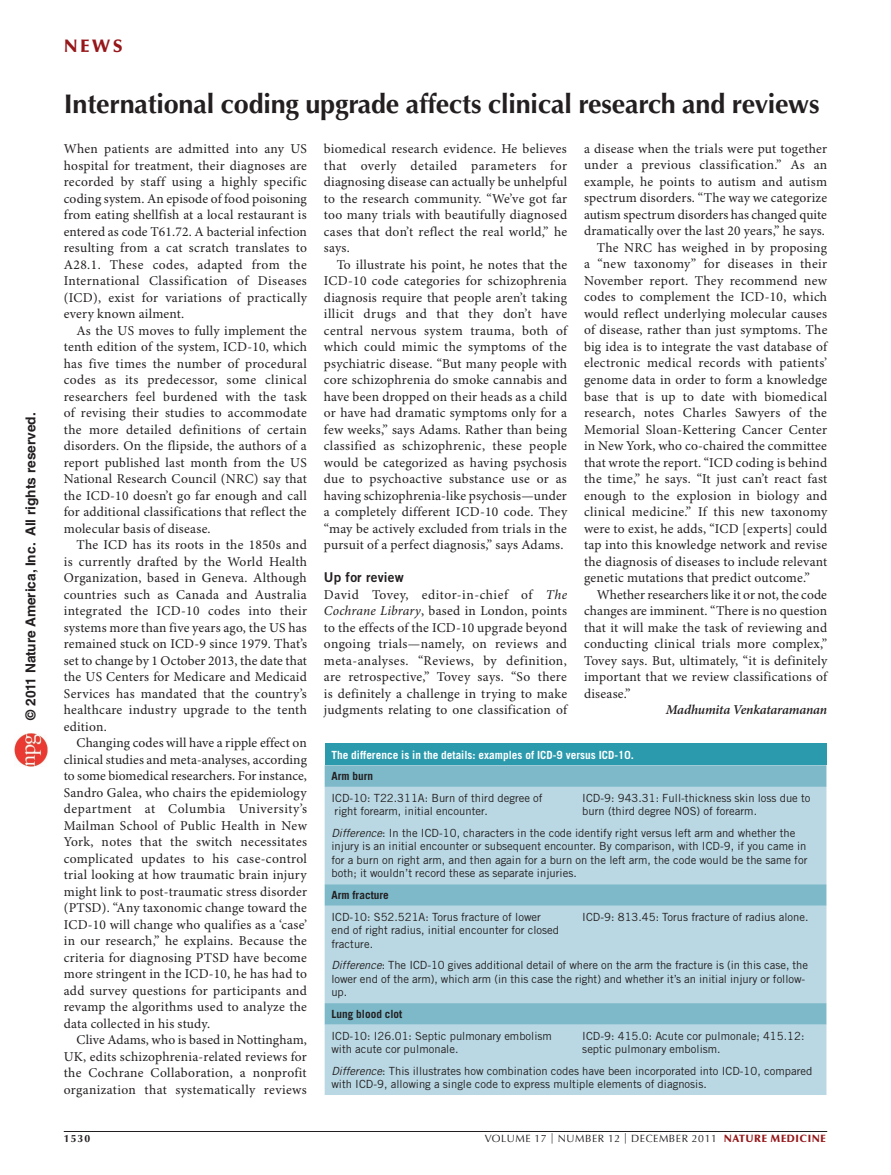
<style>
.page{position:relative;width:891px;height:1175px;background:#fff}
.page>*{position:absolute;margin:0;border:0;box-sizing:border-box;transform-origin:0 0}
.t1{font:700 27px "Optima LT Std";letter-spacing:-.01em;color:#231f20}
.t2{font:900 18px "Optima LT Std";color:#961619}
.t3{font:700 13.65px "Helvetica LT Std";color:#231f20}
.t4{font:13.5px/16.5px "Minion Pro";letter-spacing:.02em;color:#231f20;text-align:justify}
.t5{font:13.5px "Minion Pro";color:#231f20}
.t6{font:italic 600 13.5px "Minion Pro";letter-spacing:-.015em;color:#231f20}
.t7{font:13.5px "Trade Gothic LT Std Bd 2";letter-spacing:.015em;color:#231f20}
.t8{font:11.25px/13.5px "Trade Gothic LT Std";color:#231f20}
.t9{font:700 11.25px "Trade Gothic LT Std";color:#fff}
.t10{font:700 11.25px "Trade Gothic LT Std";color:#231f20}
.t11{font:10.5px "Optima LT Std";letter-spacing:.05em;color:#231f20}
.t12{font:700 10.5px "Optima LT Std";color:#231f20}
.s1{font-style:italic}
.s2{font-weight:900;color:#961619}
</style>
<div class="page">
<hr style="left:64px;top:1131px;width:763px;height:1px;background:#231f20">
<div style="left:325px;top:743px;width:501px;height:22px;background:#2b9aad"></div>
<svg style="left:325px;top:765px;width:501px;height:22px;background:#7fbac9"></svg>
<svg style="left:325px;top:787px;width:501px;height:308px;background:#b0d3df"></svg>
<img style="left:14px;top:733px;width:33px;height:33px">
<p class="t3" style="left:22px;top:719px;width:308px;rotate:-90deg">© 2011 Nature America, Inc. All rights reserved.</p>
<h2 class="t2" style="left:64px;top:36px;width:61px">NEWS</h2>
<h1 class="t1" style="left:64px;top:88px;width:757px">International coding upgrade affects clinical research and reviews</h1>
<p class="t4" style="left:64px;top:141px;width:245px">When patients are admitted into any US hospital for treatment, their diagnoses are recorded by staff using a highly specific coding system. An episode of food poisoning from eating shellfish at a local restaurant is entered as code T61.72. A bacterial infection resulting from a cat scratch translates to A28.1. These codes, adapted from the International Classification of Diseases (ICD), exist for variations of practically every known ailment.</p>
<p class="t4" style="left:64px;top:323px;width:245px;text-indent:13px">As the US moves to fully implement the tenth edition of the system, ICD-10, which has five times the number of procedural codes as its predecessor, some clinical researchers feel burdened with the task of revising their studies to accommodate the more detailed definitions of certain disorders. On the flipside, the authors of a report published last month from the US National Research Council (NRC) say that the ICD-10 doesn’t go far enough and call for additional classifications that reflect the molecular basis of disease.</p>
<p class="t4" style="left:64px;top:537px;width:245px;text-indent:13px">The ICD has its roots in the 1850s and is currently drafted by the World Health Organization, based in Geneva. Although countries such as Canada and Australia integrated the ICD-10 codes into their systems more than five years ago, the US has remained stuck on ICD-9 since 1979. That’s set to change by 1 October 2013, the date that the US Centers for Medicare and Medicaid Services has mandated that the country’s healthcare industry upgrade to the tenth edition.</p>
<p class="t4" style="left:64px;top:735px;width:245px;text-indent:13px">Changing codes will have a ripple effect on clinical studies and meta-analyses, according to some biomedical researchers. For instance, Sandro Galea, who chairs the epidemiology department at Columbia University’s Mailman School of Public Health in New York, notes that the switch necessitates complicated updates to his case-control trial looking at how traumatic brain injury might link to post-traumatic stress disorder (PTSD). “Any taxonomic change toward the ICD-10 will change who qualifies as a ‘case’ in our research,” he explains. Because the criteria for diagnosing PTSD have become more stringent in the ICD-10, he has had to add survey questions for participants and revamp the algorithms used to analyze the data collected in his study.</p>
<p class="t4" style="left:64px;top:1032px;width:245px;text-indent:13px">Clive Adams, who is based in Nottingham, UK, edits schizophrenia-related reviews for the Cochrane Collaboration, a nonprofit organization that systematically reviews</p>
<p class="t4" style="left:584px;top:141px;width:245px">a disease when the trials were put together</p>
<p class="t4" style="left:584px;top:157px;width:245px">under a previous classification.” As an</p>
<p class="t4" style="left:584px;top:174px;width:244px">example, he points to autism and autism</p>
<p class="t4" style="left:584px;top:190px;width:245px">spectrum disorders. “The way we categorize</p>
<p class="t5" style="left:584px;top:206px;width:244px">autism spectrum disorders has changed quite</p>
<p class="t4" style="left:584px;top:223px;width:242px">dramatically over the last 20 years,” he says.</p>
<p class="t4" style="left:597px;top:240px;width:232px">The NRC has weighed in by proposing</p>
<p class="t4" style="left:584px;top:256px;width:245px">a “new taxonomy” for diseases in their</p>
<p class="t4" style="left:584px;top:273px;width:245px">November report. They recommend new</p>
<p class="t4" style="left:584px;top:289px;width:245px">codes to complement the ICD-10, which</p>
<p class="t4" style="left:584px;top:306px;width:244px">would reflect underlying molecular causes</p>
<p class="t4" style="left:584px;top:322px;width:245px">of disease, rather than just symptoms. The</p>
<p class="t4" style="left:584px;top:339px;width:244px">big idea is to integrate the vast database of</p>
<p class="t4" style="left:584px;top:355px;width:245px">electronic medical records with patients’</p>
<p class="t4" style="left:584px;top:372px;width:245px">genome data in order to form a knowledge</p>
<p class="t4" style="left:584px;top:388px;width:245px">base that is up to date with biomedical</p>
<p class="t4" style="left:584px;top:405px;width:244px">research, notes Charles Sawyers of the</p>
<p class="t4" style="left:584px;top:421px;width:245px">Memorial Sloan-Kettering Cancer Center</p>
<p class="t4" style="left:584px;top:438px;width:244px">in New York, who co-chaired the committee</p>
<p class="t4" style="left:584px;top:454px;width:245px">that wrote the report. “ICD coding is behind</p>
<p class="t4" style="left:584px;top:471px;width:245px">the time,” he says. “It just can’t react fast</p>
<p class="t4" style="left:584px;top:487px;width:245px">enough to the explosion in biology and</p>
<p class="t4" style="left:584px;top:504px;width:245px">clinical medicine.” If this new taxonomy</p>
<p class="t4" style="left:584px;top:520px;width:245px">were to exist, he adds, “ICD [experts] could</p>
<p class="t4" style="left:584px;top:537px;width:245px">tap into this knowledge network and revise</p>
<p class="t4" style="left:584px;top:553px;width:245px">the diagnosis of diseases to include relevant</p>
<p class="t4" style="left:584px;top:570px;width:227px">genetic mutations that predict outcome.”</p>
<p class="t5" style="left:597px;top:586px;width:232px">Whether researchers like it or not, the code</p>
<p class="t4" style="left:584px;top:603px;width:245px">changes are imminent. “There is no question</p>
<p class="t4" style="left:584px;top:619px;width:245px">that it will make the task of reviewing and</p>
<p class="t4" style="left:584px;top:636px;width:245px">conducting clinical trials more complex,”</p>
<p class="t4" style="left:584px;top:652px;width:245px">Tovey says. But, ultimately, “it is definitely</p>
<p class="t4" style="left:584px;top:669px;width:245px">important that we review classifications of</p>
<p class="t4" style="left:584px;top:685px;width:48px">disease.”</p>
<p class="t6" style="left:666px;top:701px;width:163px">Madhumita Venkataramanan</p>
<p class="t9" style="left:331px;top:747px;width:304px">The difference is in the details: examples of ICD-9 versus ICD-10.</p>
<p class="t10" style="left:331px;top:769px;width:43px">Arm burn</p>
<p class="t8" style="left:331px;top:791px;width:213px">ICD-10: T22.311A: Burn of third degree of right forearm, initial encounter.</p>
<p class="t8" style="left:582px;top:791px;width:230px">ICD-9: 943.31: Full-thickness skin loss due to burn (third degree NOS) of forearm.</p>
<p class="t8" style="left:331px;top:826px;width:478px"><span class="s1">Difference</span>: In the ICD-10, characters in the code identify right versus left arm and whether the injury is an initial encounter or subsequent encounter. By comparison, with ICD-9, if you came in for a burn on right arm, and then again for a burn on the left arm, the code would be the same for both; it wouldn’t record these as separate injuries.</p>
<p class="t10" style="left:331px;top:888px;width:59px">Arm fracture</p>
<p class="t8" style="left:331px;top:909px;width:229px">ICD-10: S52.521A: Torus fracture of lower end of right radius, initial encounter for closed fracture.</p>
<p class="t8" style="left:582px;top:909px;width:228px">ICD-9: 813.45: Torus fracture of radius alone.</p>
<p class="t8" style="left:331px;top:958px;width:478px"><span class="s1">Difference</span>: The ICD-10 gives additional detail of where on the arm the fracture is (in this case, the lower end of the arm), which arm (in this case the right) and whether it’s an initial injury or follow&shy;up.</p>
<p class="t10" style="left:331px;top:1007px;width:73px">Lung blood clot</p>
<p class="t8" style="left:331px;top:1028px;width:222px">ICD-10: I26.01: Septic pulmonary embolism with acute cor pulmonale.</p>
<p class="t8" style="left:582px;top:1028px;width:224px">ICD-9: 415.0: Acute cor pulmonale; 415.12: septic pulmonary embolism.</p>
<p class="t8" style="left:331px;top:1063px;width:482px"><span class="s1">Difference</span>: This illustrates how combination codes have been incorporated into ICD-10, compared with ICD-9, allowing a single code to express multiple elements of diagnosis.</p>
<p class="t4" style="left:324px;top:141px;width:245px">biomedical research evidence. He believes that overly detailed parameters for diagnosing disease can actually be unhelpful to the research community. “We’ve got far too many trials with beautifully diagnosed cases that don’t reflect the real world,” he says.</p>
<p class="t4" style="left:324px;top:256px;width:245px;text-indent:13px">To illustrate his point, he notes that the ICD-10 code categories for schizophrenia diagnosis require that people aren’t taking illicit drugs and that they don’t have central nervous system trauma, both of which could mimic the symptoms of the psychiatric disease. “But many people with core schizophrenia do smoke cannabis and have been dropped on their heads as a child or have had dramatic symptoms only for a few weeks,” says Adams. Rather than being classified as schizophrenic, these people would be categorized as having psychosis due to psychoactive substance use or as having schizophrenia-like psychosis—under a completely different ICD-10 code. They “may be actively excluded from trials in the pursuit of a perfect diagnosis,” says Adams.</p>
<p class="t7" style="left:324px;top:569px;width:82px">Up for review</p>
<p class="t4" style="left:324px;top:586px;width:245px">David Tovey, editor-in-chief of <span class="s1">The Cochrane Library</span>, based in London, points to the effects of the ICD-10 upgrade beyond ongoing trials—namely, on reviews and meta-analyses. “Reviews, by definition, are retrospective,” Tovey says. “So there is definitely a challenge in trying to make judgments relating to one classification of</p>
<p class="t12" style="left:64px;top:1132px;width:28px">1530</p>
<p class="t11" style="left:485px;top:1132px;width:343px">VOLUME 17 | NUMBER 12 | DECEMBER 2011 <span class="s2">NATURE MEDICINE</span></p>
</div>
